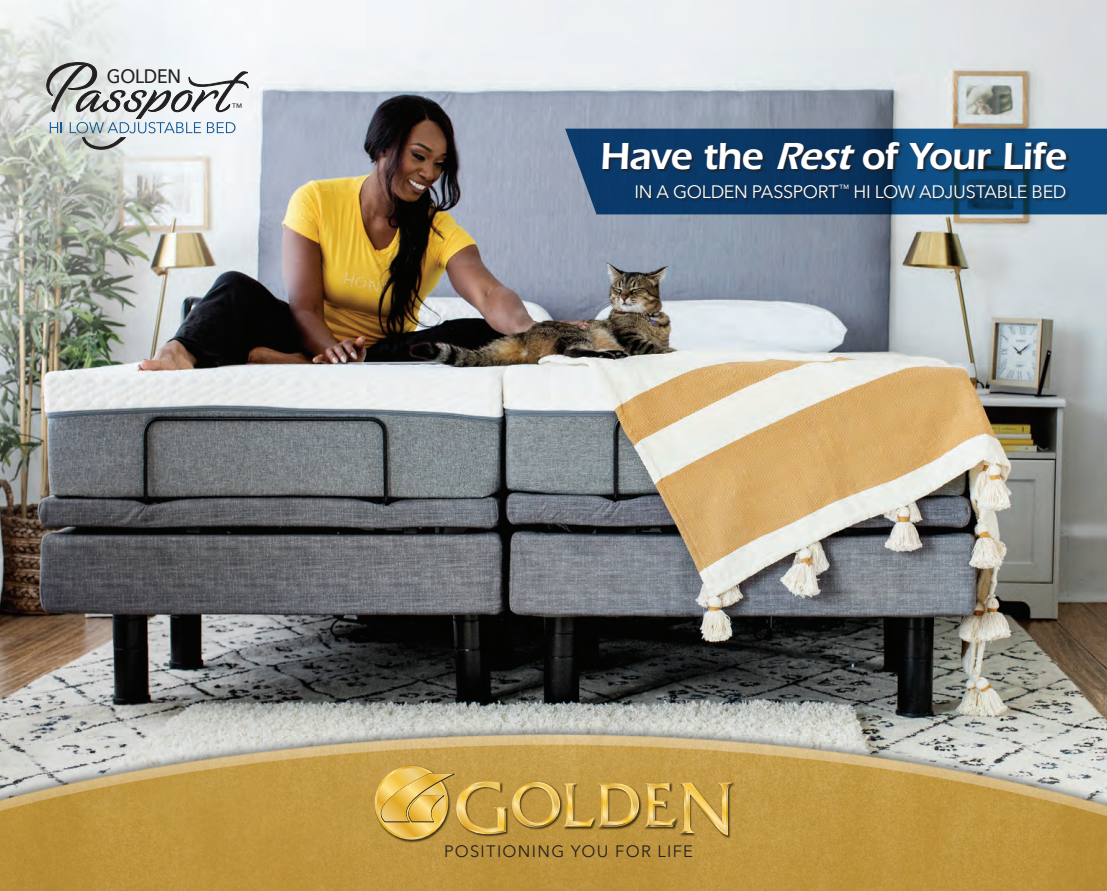
<style>
.page{position:relative;width:1107px;height:891px;background:#fff}
.page>*{position:absolute;margin:0;border:0;box-sizing:border-box;transform-origin:0 0}
.t1{font:600 39px "ITC Eras Std";letter-spacing:-.025em;color:#fff}
.t2{font:500 19.5px "Avenir Next";letter-spacing:-.01em;color:#231f20;scale:.91 1}
.t3{font:18px "Avenir Next";letter-spacing:-.02em;color:#fff}
.t4{font:16.5px "Avenir Next";letter-spacing:.08em;color:#231f20}
.t5{font:10.8px "Avenir Next";color:#231f20}
.s1{font-style:italic}
</style>
<div class="page">
<img style="left:0;top:0;width:1107px;height:724px">
<div style="left:0;top:724px;width:1107px;height:167px;background:#231f20;opacity:.49"></div>
<img style="left:0;top:730px;width:1107px;height:161px">
<img style="left:373px;top:765px;width:79px;height:78px">
<svg style="left:375px;top:766px;width:73px;height:74px"></svg>
<svg style="left:377px;top:768px;width:69px;height:69px"></svg>
<img style="left:455px;top:780px;width:55px;height:58px">
<img style="left:506px;top:782px;width:4px;height:52px">
<img style="left:511px;top:781px;width:53px;height:50px">
<img style="left:679px;top:836px;width:57px;height:3px">
<img style="left:679px;top:781px;width:57px;height:55px">
<svg style="left:380px;top:773px;width:126px;height:61px;background:#d5ad50"></svg>
<svg style="left:512px;top:782px;width:220px;height:54px;background:#c49e4a"></svg>
<svg style="left:565px;top:129px;width:542px;height:85px;background:#164675"></svg>
<div style="left:603px;top:143px;width:467px;height:58px;background:#231f20;opacity:.75"></div>
<svg style="left:46px;top:60px;width:203px;height:91px"></svg>
<p class="t2" style="left:107px;top:59px;width:83px">GOLDEN</p>
<p class="t5" style="left:232px;top:98px;width:12px">™</p>
<h1 class="t1" style="left:600px;top:134px;width:468px">Have the <span class="s1">Rest</span>of Your Life</h1>
<p class="t3" style="left:634px;top:176px;width:434px">IN A GOLDEN PASSPORT<sup>™</sup> HI LOW ADJUSTABLE BED</p>
<p class="t4" style="left:444px;top:838px;width:250px">POSITIONING YOU FOR LIFE</p>
</div>
